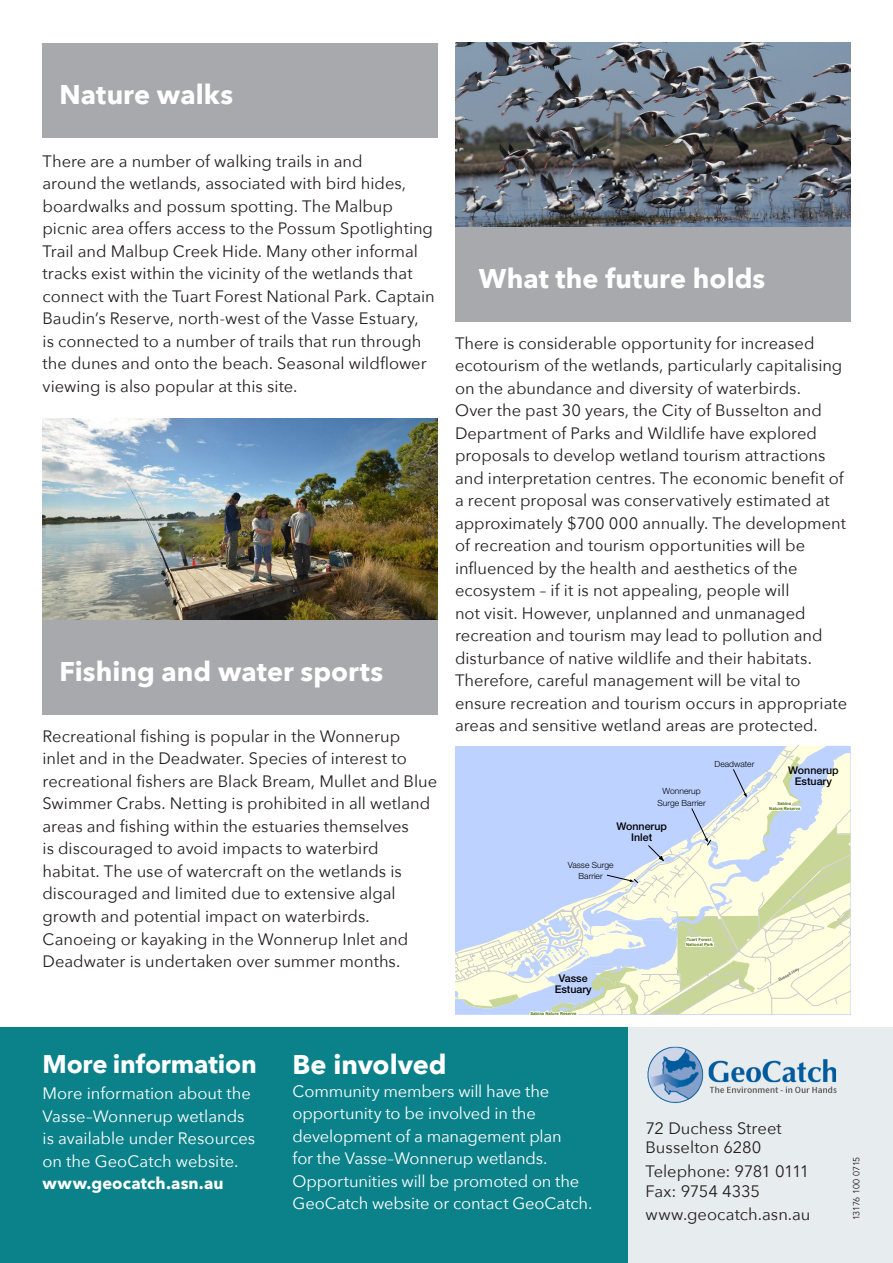
<style>
.page{position:relative;width:893px;height:1263px;background:#fff}
.page>*{position:absolute;margin:0;border:0;box-sizing:border-box;transform-origin:0 0}
.Body_Text{font:700 27px "Avenir Next";color:#fff}
.Heading_2{font:700 27px "Avenir Next";letter-spacing:.005em;color:#fff}
.Heading_3{font:700 25.5px "Avenir Next";letter-spacing:-.01em;color:#fff}
.Body_Text-2{font:16.5px/22.5px "Avenir Next";color:#231f20}
.Body_Text-3{font:16.5px/22.5px "Avenir Next";letter-spacing:-.005em;color:#fff}
.t1{font:500 10.65px/11.1px "Helvetica Neue LT Std";color:#000;text-align:center}
.body_san_300{font:9px "Avenir";letter-spacing:-.025em;color:#231f20}
.t2{font:300 8.55px/11.1px "Helvetica Neue LT Std";color:#000;text-align:center}
.t3{font:700 4.2px/4.9px "Arial";letter-spacing:.005em;color:#4c7300;text-align:center}
.t4{font:4.2px "Arial";color:#4e4e4e}
.s1{font-weight:700}
</style>
<div class="page">
<img style="left:43px;top:418px;width:395px;height:202px">
<img style="left:455px;top:43px;width:395px;height:184px">
<div style="left:43px;top:620px;width:395px;height:95px;background:#a8a9ad"></div>
<div style="left:455px;top:227px;width:395px;height:95px;background:#a8a9ad"></div>
<div style="left:628px;top:1028px;width:265px;height:235px;background:#e7ecee"></div>
<img style="left:647px;top:1047px;width:190px;height:56px">
<div style="left:43px;top:43px;width:395px;height:94px;background:#a8a9ad"></div>
<div style="left:0;top:1028px;width:628px;height:235px;background:#0b828a"></div>
<svg style="left:455px;top:746px;width:395px;height:268px"></svg>
<p class="Heading_2" style="left:60px;top:71px;width:175px">Nature walks</p>
<p class="Body_Text-2" style="left:43px;top:149px;width:394px">There are a number of walking trails in and<br>around the wetlands, associated with bird hides, boardwalks and possum spotting. The Malbup picnic area offers access to the Possum Spotlighting Trail and Malbup Creek Hide. Many other informal tracks exist within the vicinity of the wetlands that connect with the Tuart Forest National Park. Captain Baudin’s Reserve, north-west of the Vasse Estuary,<br>is connected to a number of trails that run through the dunes and onto the beach. Seasonal wildflower viewing is also popular at this site.</p>
<p class="Body_Text" style="left:60px;top:648px;width:325px">Fishing and water sports</p>
<p class="Body_Text-2" style="left:43px;top:724px;width:396px">Recreational fishing is popular in the Wonnerup<br>inlet and in the Deadwater. Species of interest to recreational fishers are Black Bream, Mullet and Blue Swimmer Crabs. Netting is prohibited in all wetland areas and fishing within the estuaries themselves<br>is discouraged to avoid impacts to waterbird habitat. The use of watercraft on the wetlands is discouraged and limited due to extensive algal growth and potential impact on waterbirds.<br>Canoeing or kayaking in the Wonnerup Inlet and Deadwater is undertaken over summer months.</p>
<p class="Body_Text" style="left:479px;top:255px;width:288px">What the future holds</p>
<p class="Body_Text-2" style="left:455px;top:331px;width:394px">There is considerable opportunity for increased ecotourism of the wetlands, particularly capitalising on the abundance and diversity of waterbirds.<br>Over the past 30 years, the City of Busselton and Department of Parks and Wildlife have explored proposals to develop wetland tourism attractions and interpretation centres. The economic benefit of a recent proposal was conservatively estimated at approximately $700 000 annually. The development of recreation and tourism opportunities will be influenced by the health and aesthetics of the ecosystem – if it is not appealing, people will<br>not visit. However, unplanned and unmanaged recreation and tourism may lead to pollution and disturbance of native wildlife and their habitats.<br>Therefore, careful management will be vital to ensure recreation and tourism occurs in appropriate areas and sensitive wetland areas are protected.</p>
<p class="t2" style="left:657px;top:786px;width:50px">Wonnerup<br>Surge Barrier</p>
<p class="t1" style="left:616px;top:820px;width:52px">Wonnerup<br>Inlet</p>
<p class="t2" style="left:568px;top:859px;width:47px">Vasse Surge<br>Barrier</p>
<p class="t2" style="left:715px;top:759px;width:41px">Deadwater</p>
<p class="t1" style="left:788px;top:764px;width:52px">Wonnerup<br>Estuary</p>
<p class="t3" style="left:769px;top:801px;width:33px">Sabina<br>Nature Reserve</p>
<p class="t1" style="left:555px;top:973px;width:38px">Vasse<br>Estuary</p>
<p class="t3" style="left:530px;top:1011px;width:48px">Sabina Nature Reserve</p>
<p class="t3" style="left:686px;top:937px;width:29px;text-align:left">Tuart Forest<br>National Park</p>
<p class="t4" style="left:778px;top:978px;width:25px;rotate:-30deg">Bussell Hwy</p>
<p class="Heading_3" style="left:43px;top:1041px;width:216px">More information</p>
<p class="Body_Text-3" style="left:43px;top:1081px;width:214px">More information about the<br>Vasse–Wonnerup wetlands is available under Resources on the GeoCatch website. <span class="s1">www.geocatch.asn.au</span></p>
<p class="Body_Text" style="left:293px;top:1041px;width:156px">Be involved</p>
<p class="Body_Text-3" style="left:293px;top:1079px;width:301px">Community members will have the opportunity to be involved in the development of a management plan<br>for the Vasse–Wonnerup wetlands.<br>Opportunities will be promoted on the GeoCatch website or contact GeoCatch.</p>
<p class="Body_Text-2" style="left:645px;top:1118px;width:138px;line-height:19.5px">72 Duchess Street<br>Busselton 6280</p>
<p class="Body_Text-2" style="left:645px;top:1161px;width:165px;line-height:19.5px">Telephone: 9781 0111<br>Fax: 9754 4335</p>
<p class="Body_Text-2" style="left:645px;top:1203px;width:166px">www.geocatch.asn.au</p>
<p class="body_san_300" style="left:851px;top:1220px;width:65px;rotate:-90deg">13176 100 0715</p>
</div>
